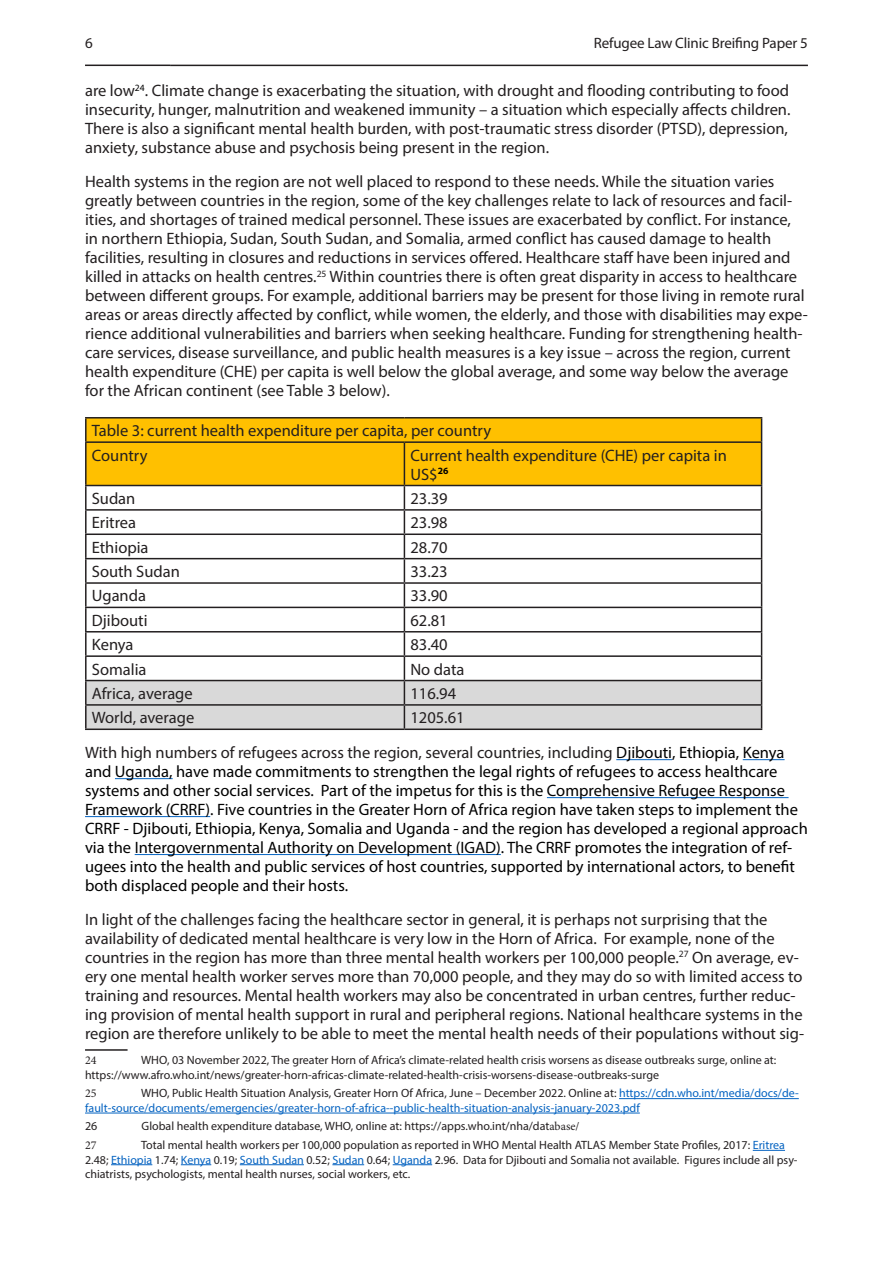
<style>
.page{position:relative;width:893px;height:1263px;background:#fff}
.page>*{position:absolute;margin:0;border:0;box-sizing:border-box;transform-origin:0 0}
.t1{font:16.5px/18.9px "Myriad Pro";color:#231f20}
.t2{font:16.5px/19px "Myriad Pro";color:#000}
.t3{font:15px "Myriad Pro";letter-spacing:-.01em;color:#231f20}
.t4{font:12px/14.4px "Myriad Pro";color:#231f20}
.t5{font:12px/14.4px "Myriad Pro";color:#0563c1}
.t6{font:12px "Minion Pro";color:#231f20}
.s1{color:#231f20}
.s2{font-family:"Minion Pro"}
.s3{color:#0563c1}
</style>
<div class="page">
<hr style="left:85px;top:65px;width:85px;height:1px;background:#231f20">
<hr style="left:170px;top:65px;width:638px;height:1px;background:#231f20">
<hr style="left:616px;top:759px;width:56px;height:1px;background:#0563c1">
<hr style="left:743px;top:759px;width:41px;height:1px;background:#0563c1">
<hr style="left:115px;top:778px;width:58px;height:1px;background:#0563c1">
<hr style="left:547px;top:797px;width:242px;height:1px;background:#0563c1">
<hr style="left:85px;top:816px;width:125px;height:1px;background:#0563c1">
<hr style="left:135px;top:854px;width:366px;height:1px;background:#0563c1">
<div style="left:87px;top:418px;width:674px;height:67px;background:#ffc000"></div>
<hr style="left:85px;top:417px;width:319px;height:1px;background:#231f20">
<hr style="left:85px;top:418px;width:2px;height:23px;background:#231f20">
<hr style="left:404px;top:417px;width:358px;height:1px;background:#231f20">
<svg style="left:761px;top:418px;width:1px;height:23px"></svg>
<hr style="left:85px;top:441px;width:319px;height:2px;background:#231f20">
<hr style="left:85px;top:443px;width:2px;height:42px;background:#231f20">
<hr style="left:404px;top:441px;width:358px;height:2px;background:#231f20">
<hr style="left:404px;top:443px;width:1px;height:42px;background:#231f20">
<hr style="left:761px;top:443px;width:1px;height:42px;background:#231f20">
<hr style="left:85px;top:485px;width:319px;height:1px;background:#231f20">
<hr style="left:85px;top:486px;width:2px;height:23px;background:#231f20">
<hr style="left:404px;top:485px;width:358px;height:1px;background:#231f20">
<hr style="left:85px;top:509px;width:319px;height:2px;background:#231f20">
<hr style="left:85px;top:511px;width:2px;height:22px;background:#231f20">
<hr style="left:85px;top:533px;width:319px;height:2px;background:#231f20">
<hr style="left:85px;top:535px;width:2px;height:23px;background:#231f20">
<hr style="left:85px;top:558px;width:319px;height:1px;background:#231f20">
<hr style="left:85px;top:559px;width:2px;height:23px;background:#231f20">
<hr style="left:85px;top:582px;width:319px;height:2px;background:#231f20">
<hr style="left:85px;top:584px;width:2px;height:23px;background:#231f20">
<hr style="left:85px;top:607px;width:319px;height:1px;background:#231f20">
<hr style="left:85px;top:608px;width:2px;height:23px;background:#231f20">
<hr style="left:85px;top:631px;width:319px;height:1px;background:#231f20">
<hr style="left:85px;top:632px;width:2px;height:23px;background:#231f20">
<hr style="left:85px;top:655px;width:319px;height:2px;background:#231f20">
<hr style="left:85px;top:657px;width:2px;height:23px;background:#231f20">
<hr style="left:85px;top:680px;width:319px;height:1px;background:#231f20">
<hr style="left:85px;top:681px;width:2px;height:23px;background:#231f20">
<hr style="left:85px;top:704px;width:319px;height:2px;background:#231f20">
<hr style="left:85px;top:706px;width:2px;height:22px;background:#231f20">
<svg style="left:86px;top:486px;width:676px;height:242px"></svg>
<hr style="left:85px;top:728px;width:319px;height:2px;background:#231f20">
<hr style="left:404px;top:728px;width:358px;height:2px;background:#231f20">
<hr style="left:85px;top:1049px;width:43px;height:2px;background:#231f20">
<hr style="left:619px;top:1098px;width:180px;height:1px;background:#0563c1">
<hr style="left:85px;top:1113px;width:555px;height:1px;background:#0563c1">
<hr style="left:753px;top:1150px;width:32px;height:1px;background:#0563c1">
<hr style="left:111px;top:1164px;width:41px;height:1px;background:#0563c1">
<hr style="left:181px;top:1164px;width:30px;height:1px;background:#0563c1">
<hr style="left:240px;top:1164px;width:64px;height:1px;background:#0563c1">
<hr style="left:332px;top:1164px;width:32px;height:1px;background:#0563c1">
<hr style="left:393px;top:1164px;width:39px;height:1px;background:#0563c1">
<p class="t3" style="left:85px;top:33px;width:9px">6</p>
<p class="t3" style="left:594px;top:33px;width:216px">Refugee Law Clinic Breifing Paper 5</p>
<p class="t1" style="left:85px;top:81px;width:707px">are low<sup>24</sup>. Climate change is exacerbating the situation, with drought and flooding contributing to food insecurity, hunger, malnutrition and weakened immunity – a situation which especially affects children.<br>There is also a significant mental health burden, with post-traumatic stress disorder (PTSD), depression, anxiety, substance abuse and psychosis being present in the region.</p>
<p class="t1" style="left:85px;top:172px;width:724px">Health systems in the region are not well placed to respond to these needs. While the situation varies greatly between countries in the region, some of the key challenges relate to lack of resources and facil&shy;ities, and shortages of trained medical personnel. These issues are exacerbated by conflict. For instance, in northern Ethiopia, Sudan, South Sudan, and Somalia, armed conflict has caused damage to health facilities, resulting in closures and reductions in services offered. Healthcare staff have been injured and killed in attacks on health centres.<sup>25</sup> Within countries there is often great disparity in access to healthcare between different groups. For example, additional barriers may be present for those living in remote rural areas or areas directly affected by conflict, while women, the elderly, and those with disabilities may expe&shy;rience additional vulnerabilities and barriers when seeking healthcare. Funding for strengthening health&shy;care services, disease surveillance, and public health measures is a key issue – across the region, current health expenditure (CHE) per capita is well below the global average, and some way below the average for the African continent (see Table 3 below).</p>
<p class="t1" style="left:92px;top:421px;width:401px">Table 3: current health expenditure per capita, per country</p>
<p class="t1" style="left:92px;top:445px;width:57px">Country</p>
<p class="t1" style="left:410px;top:445px;width:318px">Current health expenditure (CHE) per capita in<br>US$<sup>26</sup></p>
<p class="t1" style="left:92px;top:489px;width:45px">Sudan</p>
<p class="t1" style="left:410px;top:489px;width:39px">23.39</p>
<p class="t1" style="left:92px;top:513px;width:46px">Eritrea</p>
<p class="t1" style="left:410px;top:513px;width:39px">23.98</p>
<p class="t1" style="left:92px;top:537px;width:58px">Ethiopia</p>
<p class="t1" style="left:410px;top:537px;width:39px">28.70</p>
<p class="t1" style="left:92px;top:562px;width:90px">South Sudan</p>
<p class="t1" style="left:410px;top:562px;width:39px">33.23</p>
<p class="t1" style="left:92px;top:586px;width:56px">Uganda</p>
<p class="t1" style="left:410px;top:586px;width:39px">33.90</p>
<p class="t1" style="left:92px;top:610px;width:57px">Djibouti</p>
<p class="t1" style="left:410px;top:610px;width:39px">62.81</p>
<p class="t1" style="left:92px;top:635px;width:43px">Kenya</p>
<p class="t1" style="left:410px;top:635px;width:39px">83.40</p>
<p class="t1" style="left:92px;top:659px;width:56px">Somalia</p>
<p class="t1" style="left:410px;top:659px;width:56px">No data</p>
<p class="t1" style="left:92px;top:684px;width:102px">Africa, average</p>
<p class="t1" style="left:410px;top:684px;width:47px">116.94</p>
<p class="t1" style="left:92px;top:708px;width:104px">World, average</p>
<p class="t1" style="left:410px;top:708px;width:56px">1205.61</p>
<p class="t2" style="left:85px;top:743px;width:724px"><span class="s1">With high numbers of refugees across the region, several countries, including</span> Djibouti, Ethiopia, Kenya and Uganda, have made commitments to strengthen the legal rights of refugees to access healthcare systems and other social services. Part of the impetus for this is the Comprehensive Refugee Response Framework (CRRF). Five countries in the Greater Horn of Africa region have taken steps to implement the CRRF - Djibouti, Ethiopia, Kenya, Somalia and Uganda - and the region has developed a regional approach via the Intergovernmental Authority on Development (IGAD). The CRRF promotes the integration of ref&shy;ugees into the health and public services of host countries, supported by international actors, to benefit both displaced people and their hosts.</p>
<p class="t1" style="left:85px;top:909px;width:721px">In light of the challenges facing the healthcare sector in general, it is perhaps not surprising that the availability of dedicated mental healthcare is very low in the Horn of Africa. For example, none of the countries in the region has more than three mental health workers per 100,000 people.<sup>27</sup> On average, ev&shy;ery one mental health worker serves more than 70,000 people, and they may do so with limited access to training and resources. Mental health workers may also be concentrated in urban centres, further reduc&shy;ing provision of mental health support in rural and peripheral regions. National healthcare systems in the region are therefore unlikely to be able to meet the mental health needs of their populations without sig-</p>
<p class="t6" style="left:85px;top:1052px;width:13px">24</p>
<p class="t4" style="left:85px;top:1053px;width:693px;text-indent:56px">WHO, 03 November 2022, The greater Horn of Africa’s climate-related health crisis worsens as disease outbreaks surge, online at: https://www.afro.who.int/news/greater-horn-africas-climate-related-health-crisis-worsens-disease-outbreaks-surge</p>
<p class="t6" style="left:85px;top:1085px;width:13px">25</p>
<p class="t5" style="left:85px;top:1086px;width:715px;text-indent:56px"><span class="s1">WHO, Public Health Situation Analysis, Greater Horn Of Africa, June – December 2022. Online at:</span> https://cdn.who.int/media/docs/de&shy;fault-source/documents/emergencies/greater-horn-of-africa--public-health-situation-analysis-january-2023.pdf</p>
<p class="t4" style="left:85px;top:1119px;width:14px">26</p>
<p class="t4" style="left:142px;top:1119px;width:439px">Global health expenditure database, WHO, online at: https://apps.who.int/nha/dat<span class="s2">abase/</span></p>
<p class="t6" style="left:85px;top:1137px;width:13px">27</p>
<p class="t4" style="left:85px;top:1138px;width:714px;text-indent:56px">Total mental health workers per 100,000 population as reported in WHO Mental Health ATLAS Member State Profiles, 2017: <span class="s3">Eritrea<br></span>2.48; <span class="s3">Ethiopia</span> 1.74; <span class="s3">Kenya</span> 0.19; <span class="s3">South Sudan</span> 0.52; <span class="s3">Sudan</span> 0.64; <span class="s3">Uganda</span> 2.96. Data for Djibouti and Somalia not available. Figures include all psy&shy;chiatrists, psychologists, mental health nurses, social workers, etc.</p>
</div>
